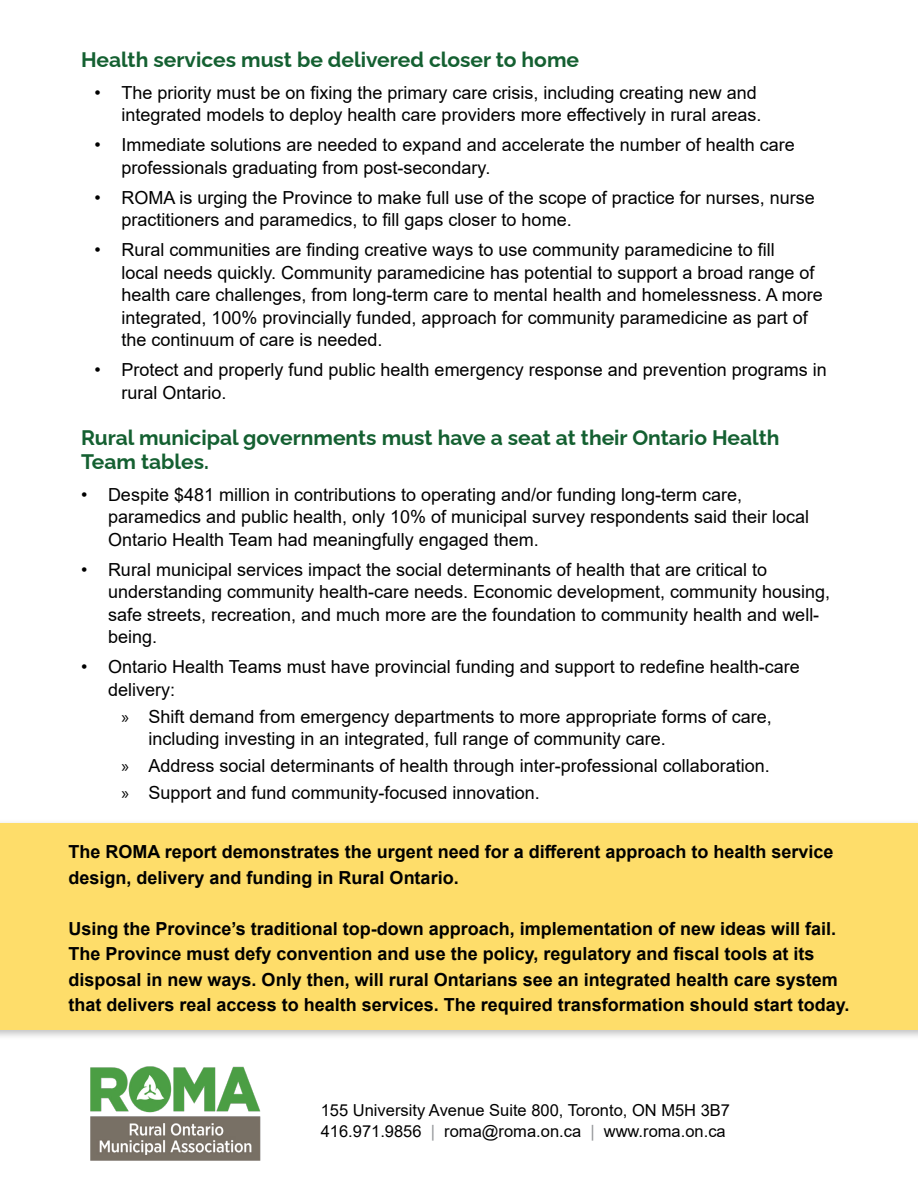
<style>
.page{position:relative;width:918px;height:1188px;background:#fff}
.page>*{position:absolute;margin:0;border:0;box-sizing:border-box;transform-origin:0 0}
.t1{font:700 21px/24px "Raleway";color:#146031}
.t2{font:18px/22.5px "Arial";color:#000}
.t3{font:700 18px/25.5px "Arial";color:#000}
.t4{font:16.5px "Arial";color:#000}
.s1{font-family:"Myriad Pro"}
.s2{color:#939598}
</style>
<div class="page">
<div style="left:0;top:818px;width:918px;height:222px;background:#000;opacity:.25"></div>
<div style="left:0;top:824px;width:918px;height:206px;background:#fedd6a"></div>
<img style="left:90px;top:1066px;width:171px;height:95px">
<p class="t1" style="left:81px;top:46px;width:500px">Health services must be delivered closer to home</p>
<p class="t2" style="left:94px;top:81px;width:668px;text-align:right">• The priority must be on fixing the primary care crisis, including creating new and integrated models to deploy health care providers more effectively in rural areas.</p>
<p class="t2" style="left:122px;top:134px;width:675px;text-indent:-27px">• Immediate solutions are needed to expand and accelerate the number of health care professionals graduating from post-secondary.</p>
<p class="t2" style="left:122px;top:186px;width:695px;text-indent:-27px">• ROMA is urging the Province to make full use of the scope of practice for nurses, nurse practitioners and paramedics, to fill gaps closer to home.</p>
<p class="t2" style="left:122px;top:239px;width:703px;text-indent:-27px">• Rural communities are finding creative ways to use community paramedicine to fill<br>local needs quickly. Community paramedicine has potential to support a broad range of health care challenges, from long-term care to mental health and homelessness. A more integrated, 100% provincially funded, approach for community paramedicine as part of the continuum of care is needed.</p>
<p class="t2" style="left:122px;top:359px;width:707px;text-indent:-27px">• Protect and properly fund public health emergency response and prevention programs in rural Ontario.</p>
<p class="t1" style="left:81px;top:424px;width:700px">Rural municipal governments must have a seat at their Ontario Health<br>Team tables.</p>
<p class="t2" style="left:108px;top:483px;width:703px;text-indent:-27px">• Despite $481 million in contributions to operating and/or funding long-term care, paramedics and public health, only 10% of municipal survey respondents said their local<br>Ontario Health Team had meaningfully engaged them.</p>
<p class="t2" style="left:108px;top:558px;width:724px;text-indent:-27px">• Rural municipal services impact the social determinants of health that are critical to understanding community health-care needs. Economic development, community housing, safe streets, recreation, and much more are the foundation to community health and well&shy;being.</p>
<p class="t2" style="left:108px;top:656px;width:694px;text-indent:-27px">• Ontario Health Teams must have provincial funding and support to redefine health-care delivery:</p>
<p class="t2" style="left:148px;top:705px;width:625px;text-indent:-27px"><span class="s1">»</span> Shift demand from emergency departments to more appropriate forms of care, including investing in an integrated, full range of community care.</p>
<p class="t2" style="left:122px;top:755px;width:650px"><span class="s1">»</span> Address social determinants of health through inter-professional collaboration.</p>
<p class="t2" style="left:122px;top:782px;width:420px"><span class="s1">»</span> Support and fund community-focused innovation.</p>
<p class="t3" style="left:69px;top:839px;width:767px">The ROMA report demonstrates the urgent need for a different approach to health service design, delivery and funding in Rural Ontario.</p>
<p class="t3" style="left:69px;top:916px;width:782px">Using the Province’s traditional top-down approach, implementation of new ideas will fail.<br>The Province must defy convention and use the policy, regulatory and fiscal tools at its disposal in new ways. Only then, will rural Ontarians see an integrated health care system that delivers real access to health services. The required transformation should start today.</p>
<p class="t4" style="left:321px;top:1099px;width:411px">155 University Avenue Suite 800, Toronto, ON M5H 3B7</p>
<p class="t4" style="left:321px;top:1120px;width:407px">416.971.9856 <span class="s2">|</span> roma@roma.on.ca <span class="s2">|</span> www.roma.on.ca</p>
</div>
